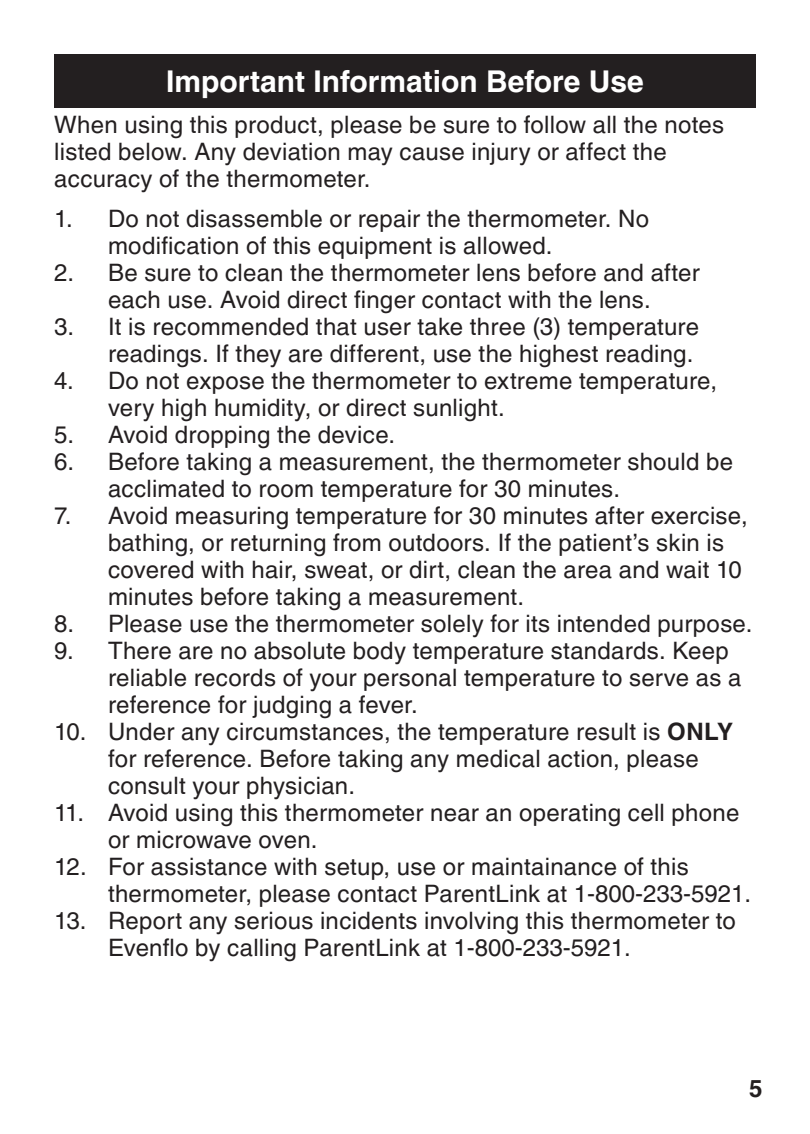
<style>
.page{position:relative;width:810px;height:1134px;background:#fff}
.page>*{position:absolute;margin:0;border:0;box-sizing:border-box;transform-origin:0 0}
.Heading_in_Document{font:700 30px "Helvetica LT Pro";color:#fff}
.t1{font:24px/27px "Helvetica LT Pro";letter-spacing:.01em;color:#231f20}
.t2{font:700 24px "Helvetica LT Pro";color:#231f20}
.s1{font-weight:700}
</style>
<div class="page">
<div style="left:54px;top:54px;width:702px;height:54px;background:#231f20"></div>
<p class="Heading_in_Document" style="left:166px;top:63px;width:479px">Important Information Before Use</p>
<p class="t1" style="left:54px;top:111px;width:671px">When using this product, please be sure to follow all the notes listed below. Any deviation may cause injury or affect the accuracy of the thermometer.</p>
<p class="t1" style="left:108px;top:205px;width:543px;text-indent:-54px">1. Do not disassemble or repair the thermometer. No modification of this equipment is allowed.</p>
<p class="t1" style="left:54px;top:259px;width:647px;text-align:center">2. Be sure to clean the thermometer lens before and after each use. Avoid direct finger contact with the lens.</p>
<p class="t1" style="left:54px;top:313px;width:647px;text-align:right">3. It is recommended that user take three (3) temperature readings. If they are different, use the highest reading.</p>
<p class="t1" style="left:108px;top:367px;width:611px;text-indent:-54px">4. Do not expose the thermometer to extreme temperature, very high humidity, or direct sunlight.</p>
<p class="t1" style="left:54px;top:421px;width:343px">5. Avoid dropping the device.</p>
<p class="t1" style="left:108px;top:448px;width:627px;text-indent:-54px">6. Before taking a measurement, the thermometer should be acclimated to room temperature for 30 minutes.</p>
<p class="t1" style="left:108px;top:502px;width:641px;text-indent:-54px">7. Avoid measuring temperature for 30 minutes after exercise, bathing, or returning from outdoors. If the patient’s skin is covered with hair, sweat, or dirt, clean the area and wait 10 minutes before taking a measurement.</p>
<p class="t1" style="left:54px;top:610px;width:700px">8. Please use the thermometer solely for its intended purpose.</p>
<p class="t1" style="left:108px;top:637px;width:635px;text-indent:-54px">9. There are no absolute body temperature standards. Keep reliable records of your personal temperature to serve as a reference for judging a fever.</p>
<p class="t1" style="left:108px;top:718px;width:627px;text-indent:-54px">10. Under any circumstances, the temperature result is <span class="s1">ONLY </span>for reference. Before taking any medical action, please consult your physician.</p>
<p class="t1" style="left:108px;top:799px;width:633px;text-indent:-54px">11. Avoid using this thermometer near an operating cell phone or microwave oven.</p>
<p class="t1" style="left:108px;top:853px;width:645px;text-indent:-54px">12. For assistance with setup, use or maintainance of this thermometer, please contact ParentLink at 1-800-233-5921.</p>
<p class="t1" style="left:108px;top:907px;width:630px;text-indent:-54px">13. Report any serious incidents involving this thermometer to<br>Evenflo by calling ParentLink at 1-800-233-5921.</p>
<p class="t2" style="left:749px;top:1074px;width:15px">5</p>
</div>
